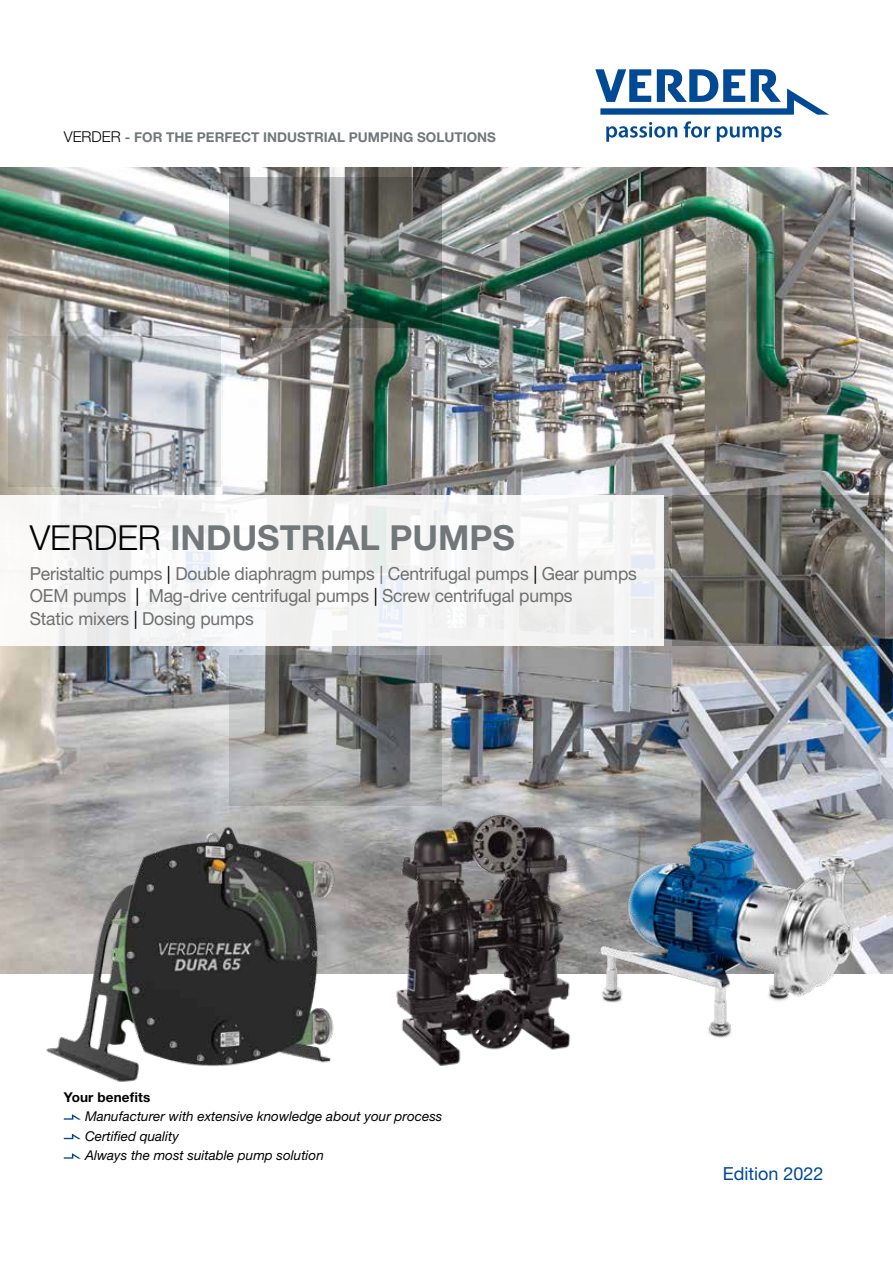
<style>
.page{position:relative;width:893px;height:1263px;background:#fff}
.page>*{position:absolute;margin:0;border:0;box-sizing:border-box;transform-origin:0 0}
.t1{font:700 34.5px "Helvetica Neue LT Std";color:#72787a}
.t2{font:18px/22.5px "Helvetica Neue LT Std";letter-spacing:-.01em;color:#706f6f}
.t3{font:18px "Helvetica Neue LT Std";color:#004994}
.t4{font:italic 13.5px/19.5px "Helvetica Neue LT Std";color:#000}
.t5{font:700 13.5px "Helvetica Neue LT Std";color:#72787a}
.t6{font:700 13.5px "Helvetica Neue LT Std";letter-spacing:.01em;color:#000}
.s1{font-weight:300;font-size:15px;color:#000}
.s2{font-weight:300;color:#000}
.s3{color:#000}
</style>
<div class="page">
<img style="left:0;top:167px;width:893px;height:643px">
<svg style="left:64px;top:1114px;width:17px;height:6px"></svg>
<svg style="left:64px;top:1133px;width:17px;height:6px"></svg>
<svg style="left:64px;top:1153px;width:17px;height:6px"></svg>
<img style="left:0;top:765px;width:471px;height:317px">
<svg style="left:672px;top:495px;width:212px;height:151px;background:#686661"></svg>
<svg style="left:230px;top:655px;width:212px;height:151px;background:#8c8d8e"></svg>
<svg style="left:9px;top:336px;width:212px;height:151px;background:#a9abad"></svg>
<img style="left:230px;top:177px;width:212px;height:150px">
<div style="left:0;top:495px;width:663px;height:151px;background:#f4f4f4"></div>
<svg style="left:606px;top:122px;width:71px;height:20px"></svg>
<svg style="left:684px;top:121px;width:26px;height:17px"></svg>
<svg style="left:717px;top:126px;width:64px;height:16px"></svg>
<svg style="left:595px;top:69px;width:234px;height:46px"></svg>
<img style="left:627px;top:810px;width:266px;height:228px">
<img style="left:381px;top:790px;width:246px;height:292px">
<p class="t5" style="left:64px;top:129px;width:434px"><span class="s1">VERDER</span> - FOR THE PERFECT INDUSTRIAL PUMPING SOLUTIONS</p>
<h1 class="t1" style="left:30px;top:516px;width:487px"><span class="s2">VERDER</span> INDUSTRIAL PUMPS</h1>
<p class="t2" style="left:30px;top:562px;width:609px">Peristaltic pumps <span class="s3">|</span> Double diaphragm pumps | Centrifugal pumps <span class="s3">|</span> Gear pumps<br>OEM pumps <span class="s3">|</span> Mag-drive centrifugal pumps <span class="s3">|</span> Screw centrifugal pumps<br>Static mixers <span class="s3">|</span> Dosing pumps</p>
<p class="t6" style="left:64px;top:1088px;width:88px">Your benefits</p>
<p class="t4" style="left:85px;top:1106px;width:359px">Manufacturer with extensive knowledge about your process<br>Certified quality<br>Always the most suitable pump solution</p>
<p class="t3" style="left:723px;top:1162px;width:102px">Edition 2022</p>
</div>
